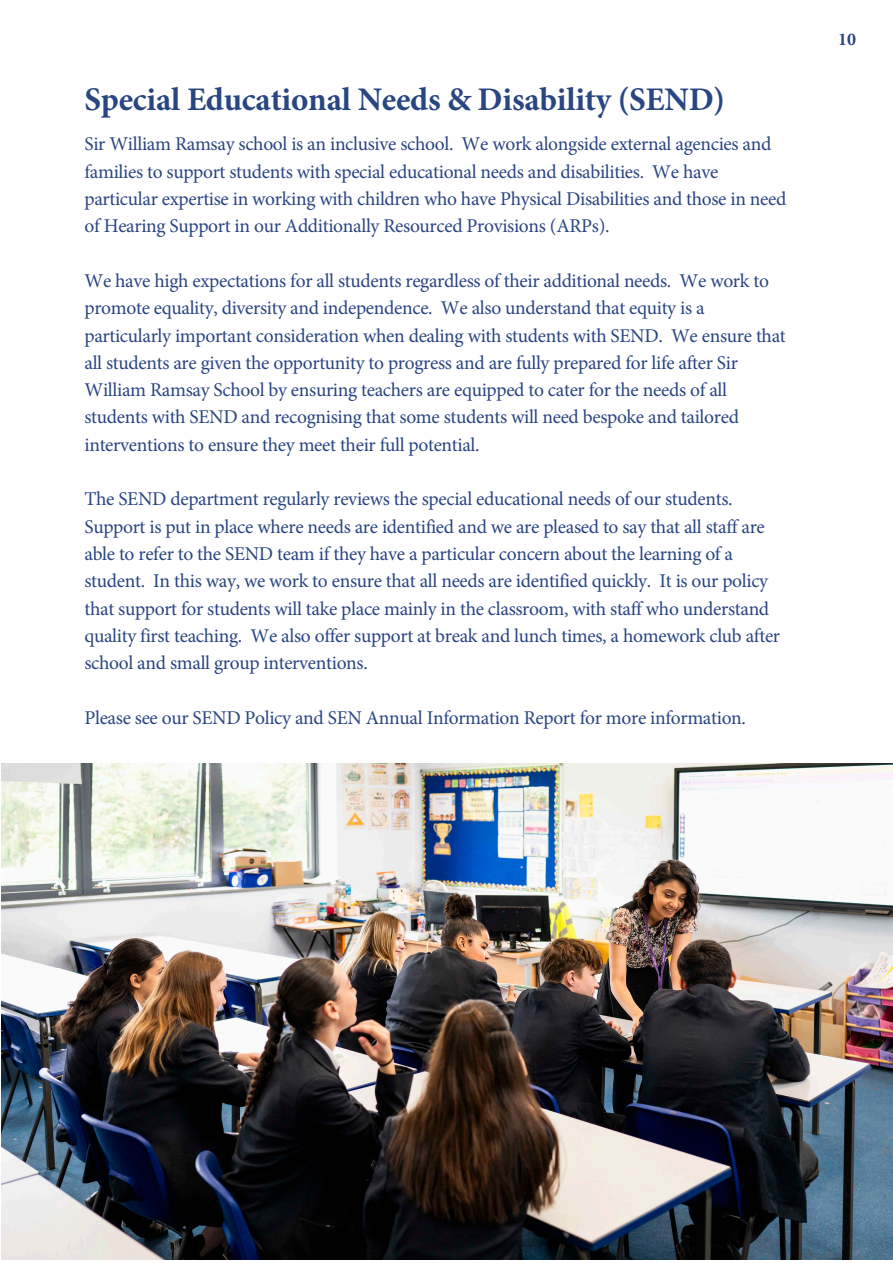
<style>
.page{position:relative;width:893px;height:1263px;background:#fff}
.page>*{position:absolute;margin:0;border:0;box-sizing:border-box;transform-origin:0 0}
.t1{font:700 33px "Minion Pro";letter-spacing:-.005em;color:#294582}
.t2{font:19.5px/27.3px "Minion Pro";letter-spacing:-.02em;color:#294582}
.t3{font:700 18px "Minion Pro";color:#294582}
</style>
<div class="page">
<img style="left:1px;top:763px;width:892px;height:496px">
<h1 class="t1" style="left:84px;top:76px;width:642px">Special Educational Needs &amp; Disability (SEND)</h1>
<p class="t2" style="left:84px;top:131px;width:703px">Sir William Ramsay school is an inclusive school. We work alongside external agencies and families to support students with special educational needs and disabilities. We have particular expertise in working with children who have Physical Disabilities and those in need of Hearing Support in our Additionally Resourced Provisions (ARPs).</p>
<p class="t2" style="left:84px;top:267px;width:703px">We have high expectations for all students regardless of their additional needs. We work to promote equality, diversity and independence. We also understand that equity is a particularly important consideration when dealing with students with SEND. We ensure that all students are given the opportunity to progress and are fully prepared for life after Sir William Ramsay School by ensuring teachers are equipped to cater for the needs of all students with SEND and recognising that some students will need bespoke and tailored interventions to ensure they meet their full potential.</p>
<p class="t2" style="left:84px;top:485px;width:697px">The SEND department regularly reviews the special educational needs of our students.<br>Support is put in place where needs are identified and we are pleased to say that all staff are able to refer to the SEND team if they have a particular concern about the learning of a student. In this way, we work to ensure that all needs are identified quickly. It is our policy that support for students will take place mainly in the classroom, with staff who understand quality first teaching. We also offer support at break and lunch times, a homework club after school and small group interventions.</p>
<p class="t2" style="left:84px;top:704px;width:663px">Please see our SEND Policy and SEN Annual Information Report for more information.</p>
<p class="t3" style="left:838px;top:27px;width:19px">10</p>
</div>
